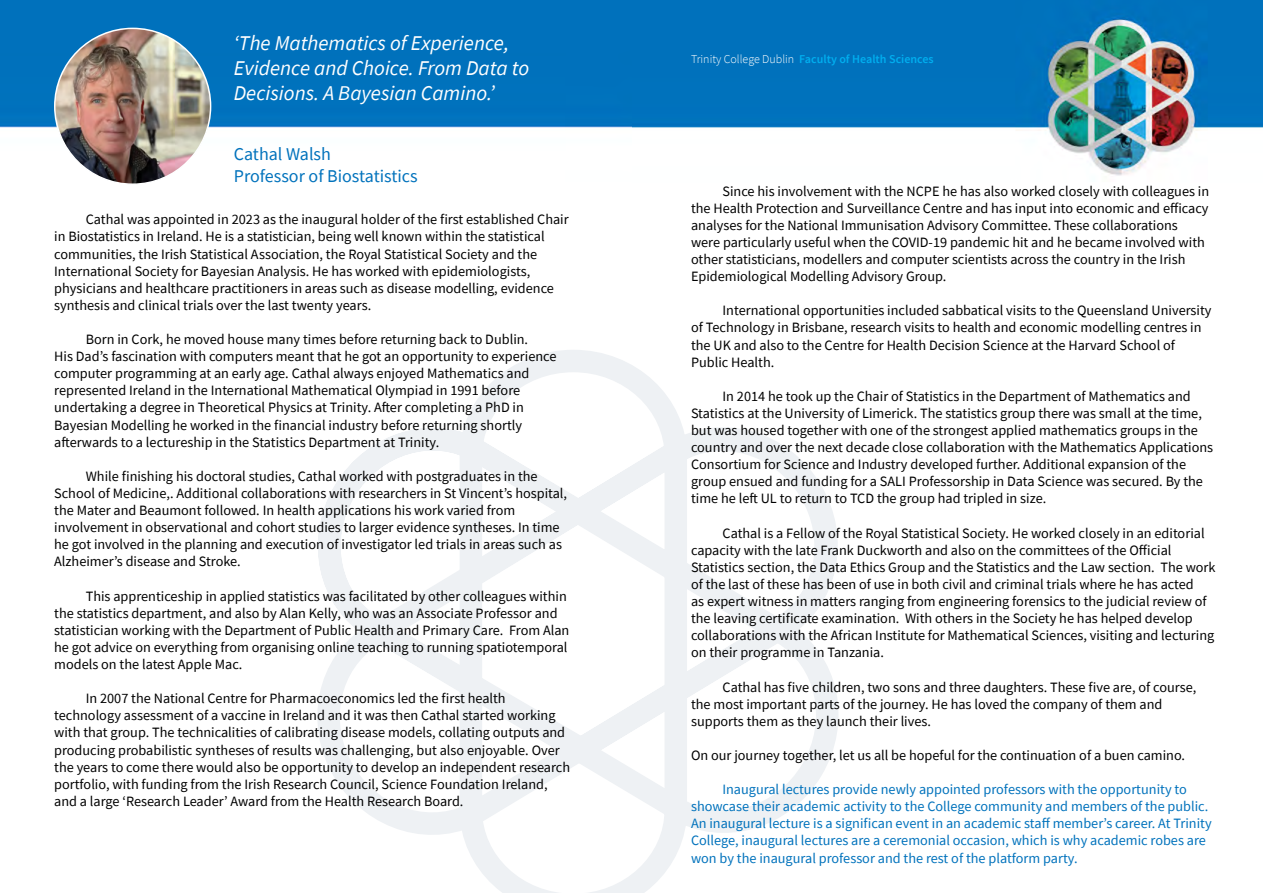
<style>
.page{position:relative;width:1263px;height:893px;background:#fff}
.page>*{position:absolute;margin:0;border:0;box-sizing:border-box;transform-origin:0 0}
.t1{font:italic 21px/25.2px "Source Sans Pro";color:#fff}
.t2{font:18px "Source Sans Pro";color:#0072bc}
.t3{font:14.25px/17.1px "Source Sans Pro";color:#000}
.t4{font:14.25px/17.1px "Source Sans Pro";color:#0072bc}
.t5{font:600 12px "Source Sans Pro";color:#00aeef}
.s1{font-weight:300;color:#fff}
</style>
<div class="page">
<svg style="left:317px;top:350px;width:521px;height:543px"></svg>
<img style="left:0;top:0;width:1263px;height:177px">
<img style="left:55px;top:28px;width:156px;height:156px;border-radius:78px">
<p class="t1" style="left:234px;top:30px;width:297px">‘The Mathematics of Experience,<br>Evidence and Choice. From Data to<br>Decisions. A Bayesian Camino.’</p>
<p class="t2" style="left:234px;top:143px;width:99px">Cathal Walsh</p>
<p class="t2" style="left:234px;top:164px;width:185px">Professor of Biostatistics</p>
<p class="t3" style="left:54px;top:211px;width:516px;text-indent:32px">Cathal was appointed in 2023 as the inaugural holder of the first established Chair in Biostatistics in Ireland. He is a statistician, being well known within the statistical communities, the Irish Statistical Association, the Royal Statistical Society and the International Society for Bayesian Analysis. He has worked with epidemiologists, physicians and healthcare practitioners in areas such as disease modelling, evidence synthesis and clinical trials over the last twenty years.</p>
<p class="t3" style="left:86px;top:331px;width:444px">Born in Cork, he moved house many times before returning back to Dublin.</p>
<p class="t3" style="left:54px;top:348px;width:504px">His Dad’s fascination with computers meant that he got an opportunity to experience computer programming at an early age. Cathal always enjoyed Mathematics and represented Ireland in the International Mathematical Olympiad in 1991 before undertaking a degree in Theoretical Physics at Trinity. After completing a PhD in Bayesian Modelling he worked in the financial industry before returning shortly afterwards to a lectureship in the Statistics Department at Trinity.</p>
<p class="t3" style="left:54px;top:467px;width:514px;text-indent:32px">While finishing his doctoral studies, Cathal worked with postgraduates in the School of Medicine,. Additional collaborations with researchers in St Vincent’s hospital, the Mater and Beaumont followed. In health applications his work varied from involvement in observational and cohort studies to larger evidence syntheses. In time he got involved in the planning and execution of investigator led trials in areas such as Alzheimer’s disease and Stroke.</p>
<p class="t3" style="left:54px;top:587px;width:517px;text-indent:32px">This apprenticeship in applied statistics was facilitated by other colleagues within the statistics department, and also by Alan Kelly, who was an Associate Professor and statistician working with the Department of Public Health and Primary Care. From Alan he got advice on everything from organising online teaching to running spatiotemporal models on the latest Apple Mac.</p>
<p class="t3" style="left:54px;top:690px;width:517px;text-indent:32px">In 2007 the National Centre for Pharmacoeconomics led the first health technology assessment of a vaccine in Ireland and it was then Cathal started working with that group. The technicalities of calibrating disease models, collating outputs and producing probabilistic syntheses of results was challenging, but also enjoyable. Over the years to come there would also be opportunity to develop an independent research portfolio, with funding from the Irish Research Council, Science Foundation Ireland, and a large ‘Research Leader’ Award from the Health Research Board.</p>
<p class="t5" style="left:691px;top:51px;width:244px"><span class="s1">Trinity College Dublin</span> Faculty of Health Sciences</p>
<p class="t3" style="left:691px;top:182px;width:520px;text-indent:32px">Since his involvement with the NCPE he has also worked closely with colleagues in the Health Protection and Surveillance Centre and has input into economic and efficacy analyses for the National Immunisation Advisory Committee. These collaborations were particularly useful when the COVID-19 pandemic hit and he became involved with other statisticians, modellers and computer scientists across the country in the Irish Epidemiological Modelling Advisory Group.</p>
<p class="t3" style="left:691px;top:302px;width:522px;text-indent:32px">International opportunities included sabbatical visits to the Queensland University of Technology in Brisbane, research visits to health and economic modelling centres in the UK and also to the Centre for Health Decision Science at the Harvard School of</p>
<p class="t3" style="left:691px;top:353px;width:85px">Public Health.</p>
<p class="t3" style="left:691px;top:387px;width:524px;text-indent:32px">In 2014 he took up the Chair of Statistics in the Department of Mathematics and Statistics at the University of Limerick. The statistics group there was small at the time, but was housed together with one of the strongest applied mathematics groups in the country and over the next decade close collaboration with the Mathematics Applications Consortium for Science and Industry developed further. Additional expansion of the group ensued and funding for a SALI Professorship in Data Science was secured. By the time he left UL to return to TCD the group had tripled in size.</p>
<p class="t3" style="left:691px;top:524px;width:526px;text-indent:32px">Cathal is a Fellow of the Royal Statistical Society. He worked closely in an editorial capacity with the late Frank Duckworth and also on the committees of the Official Statistics section, the Data Ethics Group and the Statistics and the Law section. The work of the last of these has been of use in both civil and criminal trials where he has acted<br>as expert witness in matters ranging from engineering forensics to the judicial review of the leaving certificate examination. With others in the Society he has helped develop collaborations with the African Institute for Mathematical Sciences, visiting and lecturing on their programme in Tanzania.</p>
<p class="t3" style="left:691px;top:678px;width:507px;text-indent:32px">Cathal has five children, two sons and three daughters. These five are, of course, the most important parts of the journey. He has loved the company of them and supports them as they launch their lives.</p>
<p class="t3" style="left:691px;top:747px;width:496px">On our journey together, let us all be hopeful for the continuation of a buen camino.</p>
<p class="t4" style="left:691px;top:781px;width:522px;text-indent:31px">Inaugural lectures provide newly appointed professors with the opportunity to showcase their academic activity to the College community and members of the public.<br>An inaugural lecture is a significan event in an academic staff member’s career. At Trinity College, inaugural lectures are a ceremonial occasion, which is why academic robes are won by the inaugural professor and the rest of the platform party.</p>
</div>
